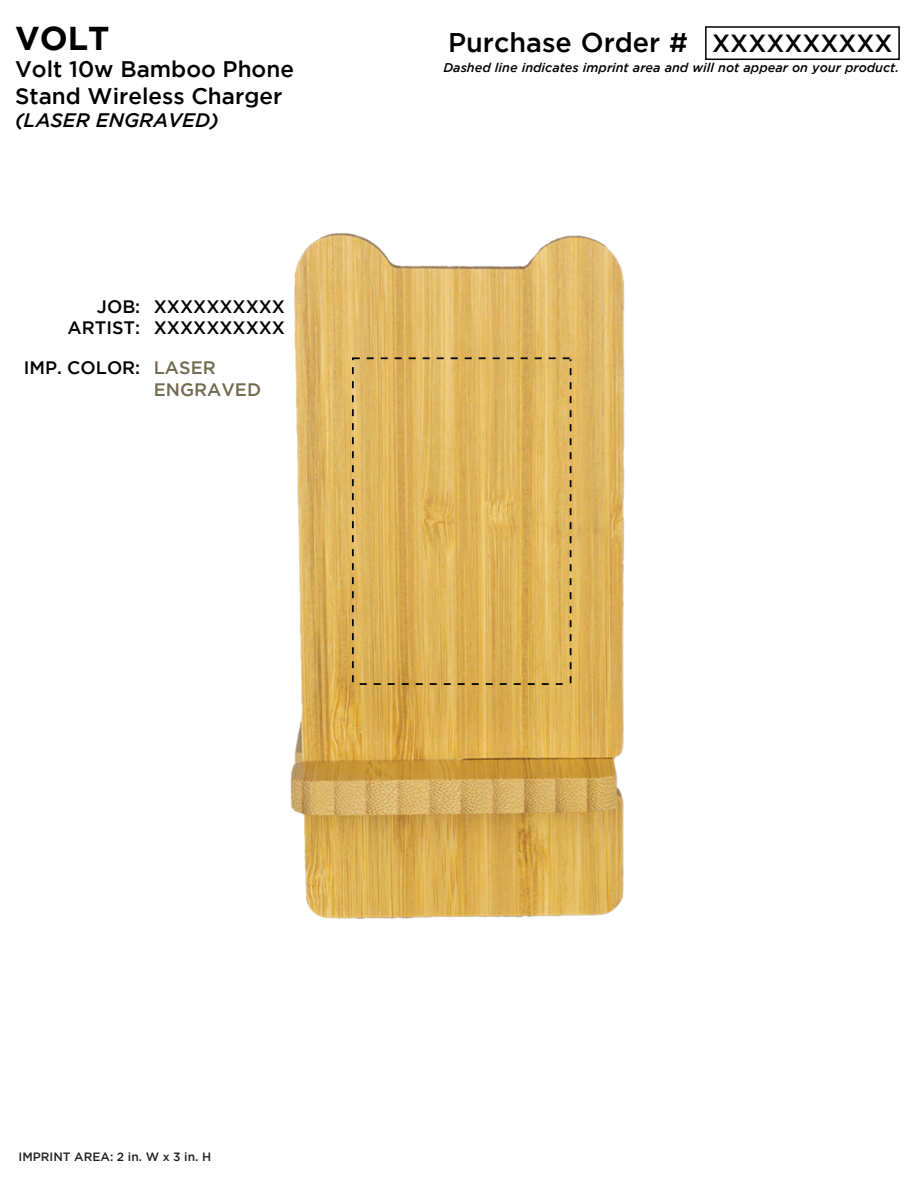
<style>
.page{position:relative;width:918px;height:1188px;background:#fff}
.page>*{position:absolute;margin:0;border:0;box-sizing:border-box;transform-origin:0 0}
.t1{font:700 33px "Gotham";color:#000}
.t2{font:500 27px "Gotham";color:#000}
.t3{font:500 22.5px/27px "Gotham";color:#000}
.t4{font:italic 500 19.5px "Gotham";color:#000}
.t5{font:500 18px/21.6px "Gotham";color:#000;text-align:right}
.t6{font:500 18px/21.6px "Gotham";color:#716a50}
.t7{font:italic 500 12.6px "Gotham";color:#000}
.t8{font:500 12px "Gotham";color:#231f20}
.s1{color:#000}
.s2{font-size:24.75px}
</style>
<div class="page">
<img style="left:290px;top:233px;width:335px;height:686px">
<div style="left:705px;top:26px;width:195px;height:34px;background:#fff;border:2px solid #000"></div>
<svg style="left:352px;top:357px;width:219px;height:328px"></svg>
<h1 class="t1" style="left:15px;top:19px;width:96px">VOLT</h1>
<h3 class="t3" style="left:15px;top:55px;width:280px">Volt 10w Bamboo Phone<br>Stand Wireless Charger</h3>
<h3 class="t4" style="left:15px;top:109px;width:205px">(LASER ENGRAVED)</h3>
<h3 class="t5" style="left:68px;top:295px;width:74px">JOB:<br>ARTIST:</h3>
<h3 class="t5" style="left:154px;top:295px;width:133px;text-align:left">XXXXXXXXXX<br>XXXXXXXXXX</h3>
<h3 class="t6" style="left:154px;top:357px;width:109px;text-indent:-130px"><span class="s1">IMP. COLOR:</span> LASER<br>ENGRAVED</h3>
<h2 class="t2" style="left:448px;top:27px;width:446px">Purchase Order # <span class="s2">XXXXXXXXXX</span></h2>
<p class="t7" style="left:444px;top:60px;width:457px">Dashed line indicates imprint area and will not appear on your product.</p>
<p class="t8" style="left:19px;top:1150px;width:194px">IMPRINT AREA: 2 in. W x 3 in. H</p>
</div>
